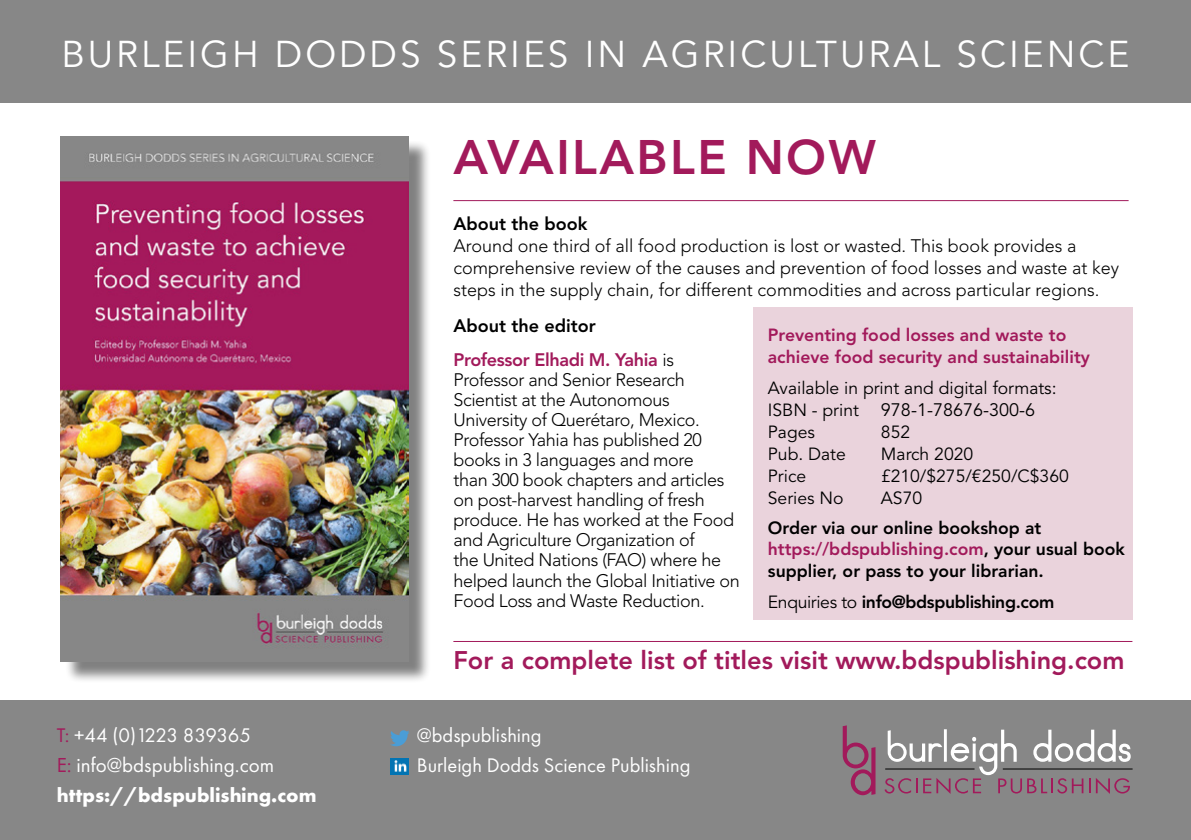
<style>
.page{position:relative;width:1191px;height:840px;background:#fff}
.page>*{position:absolute;margin:0;border:0;box-sizing:border-box;transform-origin:0 0}
.t1{font:800 48px "Avenir LT Std";letter-spacing:.05em;color:#a21a5b}
.t2{font:37px "Avenir LT Std";letter-spacing:.08em;color:#fff}
.t3{font:800 25.4px "Avenir LT Std";color:#a21a5b}
.t4{font:21px "Futura PT";color:#fff}
.t5{font:20.4px "Futura PT";color:#fff}
.t6{font:700 20.4px "Futura PT";color:#fff}
.t7{font:20.4px "Futura PT";letter-spacing:-.025em;color:#fff}
.t8{font:300 18px/20px "Avenir LT Std";letter-spacing:-.02em;color:#000}
.t9{font:300 18px/22px "Avenir LT Std";color:#000}
.t10{font:800 18px/34.2px "Avenir LT Std";letter-spacing:-.02em;color:#a21a5b}
.t11{font:18px "Avenir LT Std";color:#000}
.t12{font:800 18px "Avenir LT Std";color:#000}
.t13{font:800 17.6px/21.6px "Avenir LT Std";color:#000}
.t14{font:17.6px "Avenir LT Std";color:#000}
.t15{font:800 17.6px/22px "Avenir LT Std";color:#a21a5b}
.t16{font:800 17.6px "Avenir LT Std";letter-spacing:-.02em;color:#000}
.s1{color:#000}
.s2{font-weight:300;color:#000}
.s3{font-size:17.6px}
.s4{color:#a21a5b}
.s5{font-size:18px}
.s6{font-weight:400}
</style>
<div class="page">
<div style="left:753px;top:307px;width:379px;height:313px;background:#ead3dc"></div>
<div style="left:64px;top:140px;width:367px;height:543px;background:#000;opacity:.5"></div>
<img style="left:61px;top:136px;width:348px;height:525px">
<hr style="left:453px;top:200px;width:675px;height:1px;background:#a21a5b">
<hr style="left:453px;top:640px;width:679px;height:1px;background:#a21a5b">
<div style="left:0;top:700px;width:1191px;height:139px;background:#878787"></div>
<svg style="left:390px;top:730px;width:19px;height:15px"></svg>
<svg style="left:842px;top:725px;width:33px;height:69px"></svg>
<hr style="left:1002px;top:768px;width:130px;height:1px;background:#000">
<svg style="left:884px;top:729px;width:247px;height:64px"></svg>
<div style="left:0;top:0;width:1191px;height:103px;background:#878787"></div>
<img style="left:390px;top:758px;width:19px;height:15px">
<h2 class="t2" style="left:61px;top:32px;width:1069px">BURLEIGH DODDS SERIES IN AGRICULTURAL SCIENCE</h2>
<h1 class="t1" style="left:453px;top:128px;width:424px">AVAILABLE NOW</h1>
<p class="t12" style="left:453px;top:213px;width:135px">About the book</p>
<p class="t9" style="left:453px;top:234px;width:667px">Around one third of all food production is lost or wasted. This book provides a comprehensive review of the causes and prevention of food losses and waste at key steps in the supply chain, for different commodities and across particular regions.</p>
<p class="t10" style="left:453px;top:308px;width:222px"><span class="s1">About the editor<br></span>Professor Elhadi M. Yahia <span class="s2">is</span></p>
<p class="t8" style="left:453px;top:370px;width:288px">Professor and Senior Research<br>Scientist at the Autonomous<br>University of Querétaro, Mexico.<br>Professor Yahia has published 20 books in 3 languages and more<br>than 300 book chapters and articles on post-harvest handling of fresh produce. He has worked at the Food and Agriculture Organization of<br>the United Nations (FAO) where he helped launch the Global Initiative on<br>Food Loss and Waste Reduction.</p>
<p class="t15" style="left:768px;top:323px;width:323px">Preventing food losses and waste to achieve food security and sustainability</p>
<p class="t14" style="left:768px;top:377px;width:290px">Available in print and digital formats:</p>
<p class="t11" style="left:768px;top:399px;width:269px"><span class="s3">ISBN - print</span> 978-1-78676-300-6</p>
<p class="t14" style="left:768px;top:421px;width:49px">Pages</p>
<p class="t14" style="left:881px;top:421px;width:31px">852</p>
<p class="t14" style="left:768px;top:443px;width:79px">Pub. Date</p>
<p class="t14" style="left:881px;top:443px;width:94px">March 2020</p>
<p class="t14" style="left:768px;top:465px;width:40px">Price</p>
<p class="t14" style="left:881px;top:465px;width:189px">£210/$275/€250/C$360</p>
<p class="t14" style="left:768px;top:487px;width:77px">Series No</p>
<p class="t14" style="left:881px;top:487px;width:43px">AS70</p>
<p class="t13" style="left:768px;top:516px;width:358px">Order via our online bookshop at <span class="s4">https://bdspublishing.com</span>, your usual book supplier, or pass to your librarian<span class="s5">.</span></p>
<p class="t16" style="left:768px;top:590px;width:288px"><span class="s6">Enquiries to</span> info@bdspublishing.com</p>
<h3 class="t3" style="left:453px;top:644px;width:672px">For a complete list of titles visit www.bdspublishing.com</h3>
<p class="t7" style="left:57px;top:722px;width:196px"><span class="s4">T:</span> +44 (0)1223 839365</p>
<p class="t5" style="left:417px;top:722px;width:126px">@bdspublishing</p>
<p class="t4" style="left:57px;top:752px;width:219px"><span class="s4">E:</span> info@bdspublishing.com</p>
<p class="t5" style="left:417px;top:752px;width:275px">Burleigh Dodds Science Publishing</p>
<p class="t6" style="left:57px;top:781px;width:261px">https://bdspublishing.com</p>
</div>
